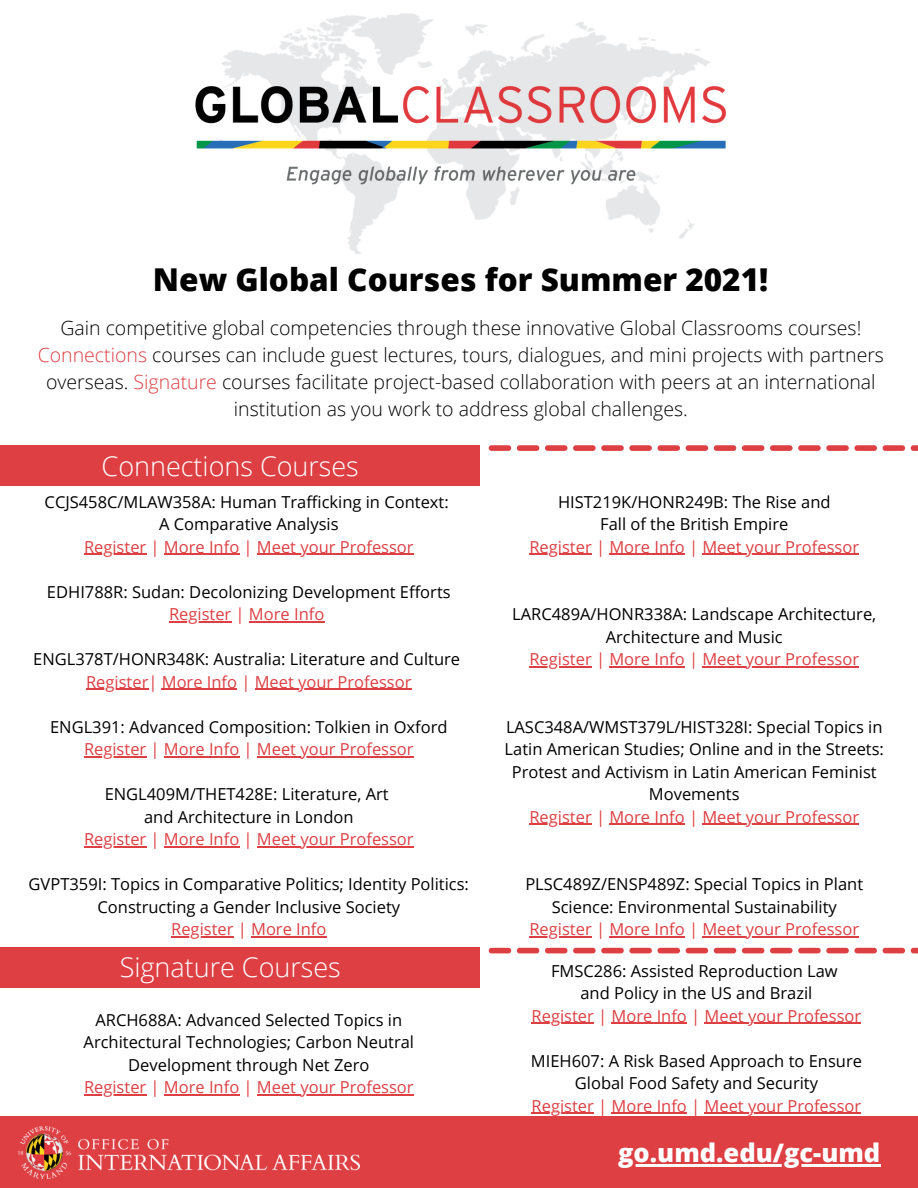
<style>
.page{position:relative;width:918px;height:1188px;background:#fff}
.page>*{position:absolute;margin:0;border:0;box-sizing:border-box;transform-origin:0 0}
.t1{font:800 31.5px "Open Sans";color:#000}
.t2{font:300 27px "Open Sans";color:#fff}
.t3{font:800 25.5px "Open Sans";color:#fff}
.t4{font:300 19.5px/27px "Open Sans";color:#000;text-align:center}
.t5{font:16.5px/22.5px "Open Sans";color:#000;text-align:center}
.t6{font:16.5px "Open Sans";color:#dd3f43}
.s1{color:#dd3f43}
</style>
<div class="page">
<div style="left:0;top:948px;width:479px;height:40px;background:#dd3f43"></div>
<hr style="left:84px;top:554px;width:62px;height:1px;background:#dd3f43">
<hr style="left:164px;top:554px;width:75px;height:1px;background:#dd3f43">
<hr style="left:257px;top:554px;width:157px;height:1px;background:#dd3f43">
<hr style="left:169px;top:621px;width:62px;height:1px;background:#dd3f43">
<hr style="left:249px;top:621px;width:75px;height:1px;background:#dd3f43">
<hr style="left:86px;top:689px;width:62px;height:1px;background:#dd3f43">
<hr style="left:162px;top:689px;width:75px;height:1px;background:#dd3f43">
<hr style="left:255px;top:689px;width:157px;height:1px;background:#dd3f43">
<hr style="left:84px;top:756px;width:62px;height:1px;background:#dd3f43">
<hr style="left:164px;top:756px;width:75px;height:1px;background:#dd3f43">
<hr style="left:257px;top:756px;width:157px;height:1px;background:#dd3f43">
<hr style="left:84px;top:846px;width:62px;height:1px;background:#dd3f43">
<hr style="left:164px;top:846px;width:75px;height:1px;background:#dd3f43">
<hr style="left:257px;top:846px;width:157px;height:1px;background:#dd3f43">
<hr style="left:171px;top:936px;width:62px;height:1px;background:#dd3f43">
<hr style="left:251px;top:936px;width:75px;height:1px;background:#dd3f43">
<img style="left:195px;top:14px;width:531px;height:239px">
<div style="left:0;top:445px;width:479px;height:41px;background:#dd3f43"></div>
<div style="left:0;top:1116px;width:918px;height:72px;background:#dd3f43"></div>
<hr style="left:529px;top:554px;width:63px;height:1px;background:#dd3f43">
<hr style="left:609px;top:554px;width:76px;height:1px;background:#dd3f43">
<hr style="left:702px;top:554px;width:157px;height:1px;background:#dd3f43">
<hr style="left:529px;top:666px;width:63px;height:1px;background:#dd3f43">
<hr style="left:609px;top:666px;width:76px;height:1px;background:#dd3f43">
<hr style="left:702px;top:666px;width:157px;height:1px;background:#dd3f43">
<hr style="left:529px;top:824px;width:63px;height:1px;background:#dd3f43">
<hr style="left:609px;top:824px;width:76px;height:1px;background:#dd3f43">
<hr style="left:702px;top:824px;width:157px;height:1px;background:#dd3f43">
<hr style="left:529px;top:936px;width:63px;height:1px;background:#dd3f43">
<hr style="left:609px;top:936px;width:76px;height:1px;background:#dd3f43">
<hr style="left:702px;top:936px;width:157px;height:1px;background:#dd3f43">
<hr style="left:84px;top:1094px;width:62px;height:2px;background:#dd3f43">
<hr style="left:164px;top:1094px;width:75px;height:2px;background:#dd3f43">
<hr style="left:257px;top:1094px;width:157px;height:2px;background:#dd3f43">
<img style="left:18px;top:1127px;width:341px;height:51px">
<hr style="left:618px;top:1165px;width:262px;height:2px;background:#fff">
<hr style="left:532px;top:1023px;width:62px;height:1px;background:#dd3f43">
<hr style="left:612px;top:1023px;width:75px;height:1px;background:#dd3f43">
<hr style="left:705px;top:1023px;width:156px;height:1px;background:#dd3f43">
<hr style="left:532px;top:1113px;width:62px;height:1px;background:#dd3f43">
<hr style="left:612px;top:1113px;width:75px;height:1px;background:#dd3f43">
<hr style="left:705px;top:1113px;width:156px;height:1px;background:#dd3f43">
<svg style="left:489px;top:445px;width:429px;height:6px"></svg>
<svg style="left:489px;top:948px;width:429px;height:5px"></svg>
<p class="t1" style="left:153px;top:257px;width:617px">New Global Courses for Summer 2021!</p>
<p class="t4" style="left:38px;top:314px;width:848px">Gain competitive global competencies through these innovative Global Classrooms courses!<br><span class="s1">Connections</span> courses can include guest lectures, tours, dialogues, and mini projects with partners overseas. <span class="s1">Signature</span> courses facilitate project-based collaboration with peers at an international institution as you work to address global challenges.</p>
<p class="t2" style="left:102px;top:447px;width:259px">Connections Courses</p>
<p class="t5" style="left:45px;top:490px;width:406px">CCJS458C/MLAW358A: Human Trafficking in Context:</p>
<p class="t5" style="left:159px;top:512px;width:181px">A Comparative Analysis</p>
<p class="t6" style="left:84px;top:535px;width:331px">Register | More Info | Meet your Professor</p>
<p class="t5" style="left:47px;top:580px;width:405px">EDHI788R: Sudan: Decolonizing Development Efforts</p>
<p class="t6" style="left:169px;top:602px;width:157px">Register | More Info</p>
<p class="t5" style="left:33px;top:647px;width:428px">ENGL378T/HONR348K: Australia: Literature and Culture</p>
<p class="t6" style="left:86px;top:670px;width:327px">Register| More Info | Meet your Professor</p>
<p class="t5" style="left:50px;top:715px;width:399px">ENGL391: Advanced Composition: Tolkien in Oxford</p>
<p class="t6" style="left:84px;top:737px;width:331px">Register | More Info | Meet your Professor</p>
<p class="t5" style="left:105px;top:782px;width:286px">ENGL409M/THET428E: Literature, Art</p>
<p class="t5" style="left:144px;top:805px;width:211px">and Architecture in London</p>
<p class="t6" style="left:84px;top:827px;width:331px">Register | More Info | Meet your Professor</p>
<p class="t5" style="left:29px;top:872px;width:442px">GVPT359I: Topics in Comparative Politics; Identity Politics:<br>Constructing a Gender Inclusive Society</p>
<p class="t6" style="left:171px;top:917px;width:157px">Register | More Info</p>
<p class="t5" style="left:558px;top:490px;width:274px">HIST219K/HONR249B: The Rise and</p>
<p class="t5" style="left:600px;top:512px;width:190px">Fall of the British Empire</p>
<p class="t6" style="left:529px;top:535px;width:331px">Register | More Info | Meet your Professor</p>
<p class="t5" style="left:512px;top:602px;width:366px">LARC489A/HONR338A: Landscape Architecture,<br>Architecture and Music</p>
<p class="t6" style="left:529px;top:647px;width:331px">Register | More Info | Meet your Professor</p>
<p class="t5" style="left:505px;top:715px;width:381px">LASC348A/WMST379L/HIST328I: Special Topics in Latin American Studies; Online and in the Streets:<br>Protest and Activism in Latin American Feminist Movements</p>
<p class="t6" style="left:529px;top:805px;width:331px">Register | More Info | Meet your Professor</p>
<p class="t5" style="left:525px;top:872px;width:339px">PLSC489Z/ENSP489Z: Special Topics in Plant<br>Science: Environmental Sustainability</p>
<p class="t6" style="left:529px;top:917px;width:331px">Register | More Info | Meet your Professor</p>
<p class="t2" style="left:120px;top:948px;width:223px">Signature Courses</p>
<p class="t5" style="left:551px;top:959px;width:288px">FMSC286: Assisted Reproduction Law</p>
<p class="t5" style="left:580px;top:982px;width:234px">and Policy in the US and Brazil</p>
<p class="t6" style="left:532px;top:1004px;width:331px">Register | More Info | Meet your Professor</p>
<p class="t5" style="left:531px;top:1049px;width:333px">MIEH607: A Risk Based Approach to Ensure</p>
<p class="t5" style="left:575px;top:1072px;width:245px">Global Food Safety and Security</p>
<p class="t6" style="left:532px;top:1094px;width:331px">Register | More Info | Meet your Professor</p>
<p class="t5" style="left:84px;top:1008px;width:332px">ARCH688A: Advanced Selected Topics in<br>Architectural Technologies; Carbon Neutral<br>Development through Net Zero</p>
<p class="t6" style="left:84px;top:1076px;width:331px">Register | More Info | Meet your Professor</p>
<p class="t3" style="left:618px;top:1135px;width:264px">go.umd.edu/gc-umd</p>
</div>
